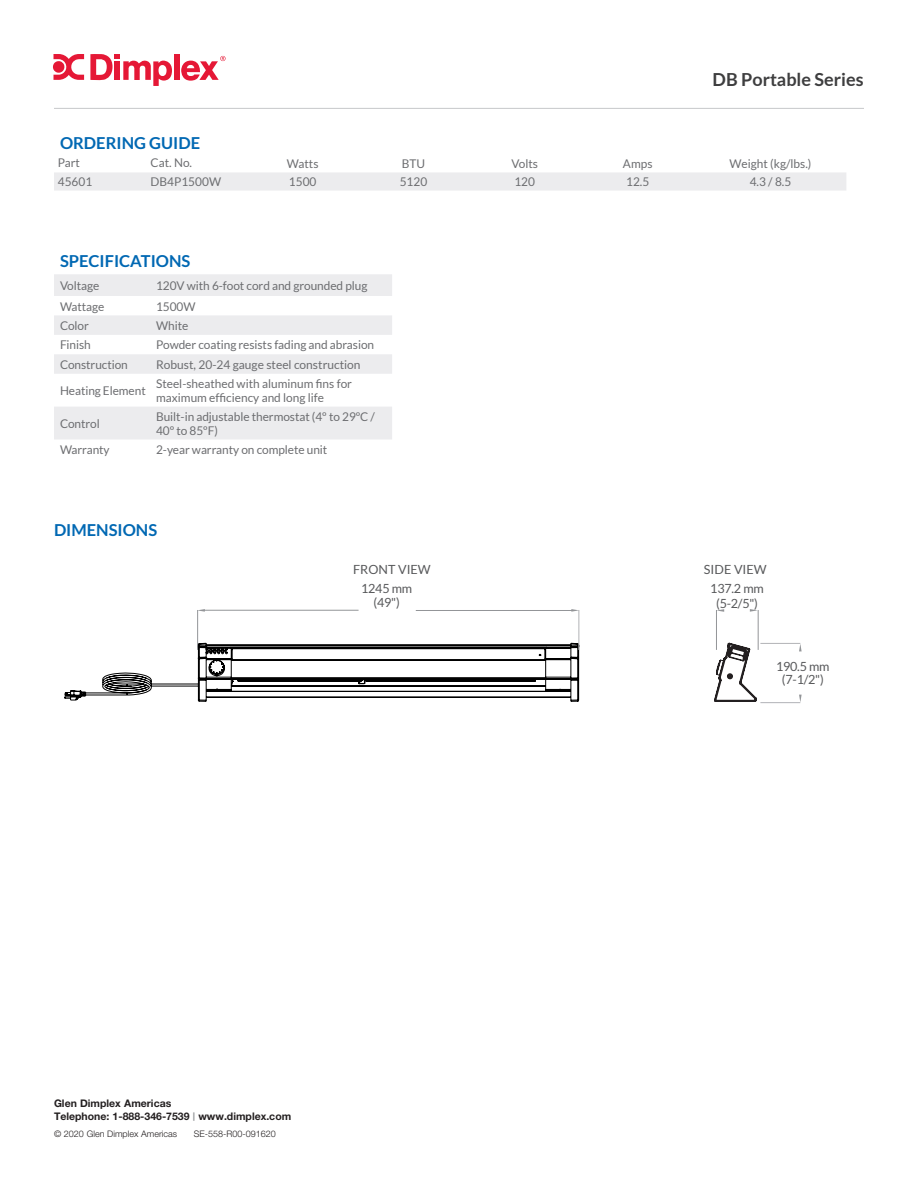
<style>
.page{position:relative;width:918px;height:1188px;background:#fff}
.page>*{position:absolute;margin:0;border:0;box-sizing:border-box;transform-origin:0 0}
.t1{font:700 18px "Lato";color:#3e3e3f}
.t2{font:700 16.5px "Lato";color:#0168b3}
.t3{font:12.6px "Lato";color:#57585a}
.Chart_Body{font:12px/13.5px "Lato";letter-spacing:-.005em;color:#6c6d70}
.t4{font:700 10.5px "Helvetica Neue LT Std";color:#231f20}
.t5{font:300 9px "Helvetica Neue LT Std";color:#231f20}
.s1{font-size:8.4px;color:#939598}
</style>
<div class="page">
<hr style="left:54px;top:108px;width:810px;height:1px;background:#c7c8ca">
<svg style="left:90px;top:54px;width:82px;height:32px"></svg>
<div style="left:174px;top:54px;width:5px;height:26px;background:#e51836"></div>
<svg style="left:181px;top:56px;width:45px;height:25px"></svg>
<svg style="left:53px;top:54px;width:31px;height:26px"></svg>
<div style="left:54px;top:274px;width:338px;height:22px;background:#ececee"></div>
<svg style="left:54px;top:315px;width:338px;height:124px"></svg>
<div style="left:54px;top:172px;width:792px;height:19px;background:#ececee"></div>
<hr style="left:197px;top:610px;width:1px;height:40px;background:#939598">
<svg style="left:197px;top:609px;width:8px;height:3px"></svg>
<svg style="left:714px;top:643px;width:43px;height:59px"></svg>
<svg style="left:64px;top:643px;width:515px;height:59px"></svg>
<hr style="left:716px;top:610px;width:1px;height:40px;background:#939598">
<hr style="left:758px;top:610px;width:1px;height:40px;background:#939598">
<hr style="left:579px;top:610px;width:1px;height:40px;background:#b2b3b7">
<svg style="left:571px;top:609px;width:8px;height:3px"></svg>
<hr style="left:204px;top:610px;width:155px;height:1px;background:#939598">
<hr style="left:416px;top:610px;width:157px;height:1px;background:#939598">
<svg style="left:717px;top:609px;width:7px;height:3px"></svg>
<svg style="left:750px;top:609px;width:8px;height:3px"></svg>
<svg style="left:799px;top:644px;width:3px;height:7px"></svg>
<svg style="left:799px;top:695px;width:3px;height:7px"></svg>
<hr style="left:760px;top:643px;width:40px;height:1px;background:#b2b3b7">
<hr style="left:760px;top:702px;width:40px;height:1px;background:#b2b3b7">
<p class="t1" style="left:713px;top:70px;width:153px">DB Portable Series</p>
<p class="t2" style="left:60px;top:134px;width:142px">ORDERING GUIDE</p>
<p class="Chart_Body" style="left:58px;top:156px;width:24px">Part</p>
<p class="Chart_Body" style="left:151px;top:156px;width:43px">Cat. No.</p>
<p class="Chart_Body" style="left:287px;top:157px;width:33px">Watts</p>
<p class="Chart_Body" style="left:402px;top:157px;width:25px">BTU</p>
<p class="Chart_Body" style="left:511px;top:157px;width:28px">Volts</p>
<p class="Chart_Body" style="left:623px;top:157px;width:31px">Amps</p>
<p class="Chart_Body" style="left:730px;top:157px;width:83px">Weight (kg/lbs.)</p>
<p class="Chart_Body" style="left:58px;top:175px;width:36px">45601</p>
<p class="Chart_Body" style="left:151px;top:175px;width:72px">DB4P1500W</p>
<p class="Chart_Body" style="left:289px;top:175px;width:29px">1500</p>
<p class="Chart_Body" style="left:400px;top:175px;width:29px">5120</p>
<p class="Chart_Body" style="left:514px;top:175px;width:22px">120</p>
<p class="Chart_Body" style="left:626px;top:175px;width:25px">12.5</p>
<p class="Chart_Body" style="left:750px;top:175px;width:43px">4.3 / 8.5</p>
<p class="t2" style="left:60px;top:251px;width:132px">SPECIFICATIONS</p>
<p class="Chart_Body" style="left:60px;top:279px;width:41px">Voltage</p>
<p class="Chart_Body" style="left:156px;top:279px;width:213px">120V with 6-foot cord and grounded plug</p>
<p class="Chart_Body" style="left:60px;top:299px;width:46px">Wattage</p>
<p class="Chart_Body" style="left:156px;top:299px;width:41px">1500W</p>
<p class="Chart_Body" style="left:60px;top:319px;width:30px">Color</p>
<p class="Chart_Body" style="left:156px;top:319px;width:34px">White</p>
<p class="Chart_Body" style="left:60px;top:338px;width:32px">Finish</p>
<p class="Chart_Body" style="left:156px;top:338px;width:220px">Powder coating resists fading and abrasion</p>
<p class="Chart_Body" style="left:60px;top:358px;width:69px">Construction</p>
<p class="Chart_Body" style="left:156px;top:358px;width:206px">Robust, 20-24 gauge steel construction</p>
<p class="Chart_Body" style="left:60px;top:384px;width:87px">Heating Element</p>
<p class="Chart_Body" style="left:156px;top:377px;width:197px">Steel-sheathed with aluminum fins for maximum efficiency and long life</p>
<p class="Chart_Body" style="left:60px;top:417px;width:41px">Control</p>
<p class="Chart_Body" style="left:156px;top:410px;width:220px">Built-in adjustable thermostat (4º to 29ºC /<br>40º to 85ºF)</p>
<p class="Chart_Body" style="left:60px;top:443px;width:51px">Warranty</p>
<p class="Chart_Body" style="left:156px;top:443px;width:173px">2-year warranty on complete unit</p>
<p class="t2" style="left:54px;top:521px;width:105px">DIMENSIONS</p>
<p class="t3" style="left:353px;top:562px;width:79px">FRONT VIEW</p>
<p class="t3" style="left:704px;top:562px;width:64px">SIDE VIEW</p>
<p class="t3" style="left:361px;top:582px;width:53px">1245 mm</p>
<p class="t3" style="left:374px;top:596px;width:28px">(49")</p>
<p class="t3" style="left:710px;top:582px;width:55px">137.2 mm</p>
<p class="t3" style="left:716px;top:596px;width:43px">(5-2/5")</p>
<p class="t3" style="left:776px;top:660px;width:55px">190.5 mm</p>
<p class="t3" style="left:782px;top:672px;width:43px">(7-1/2")</p>
<p class="t4" style="left:54px;top:1097px;width:119px">Glen Dimplex Americas</p>
<p class="t4" style="left:54px;top:1110px;width:239px">Telephone: 1-888-346-7539 <span class="s1">|</span> www.dimplex.com</p>
<p class="t5" style="left:54px;top:1128px;width:125px">© 2020 Glen Dimplex Americas</p>
<p class="t5" style="left:194px;top:1128px;width:84px">SE-558-R00-091620</p>
</div>
